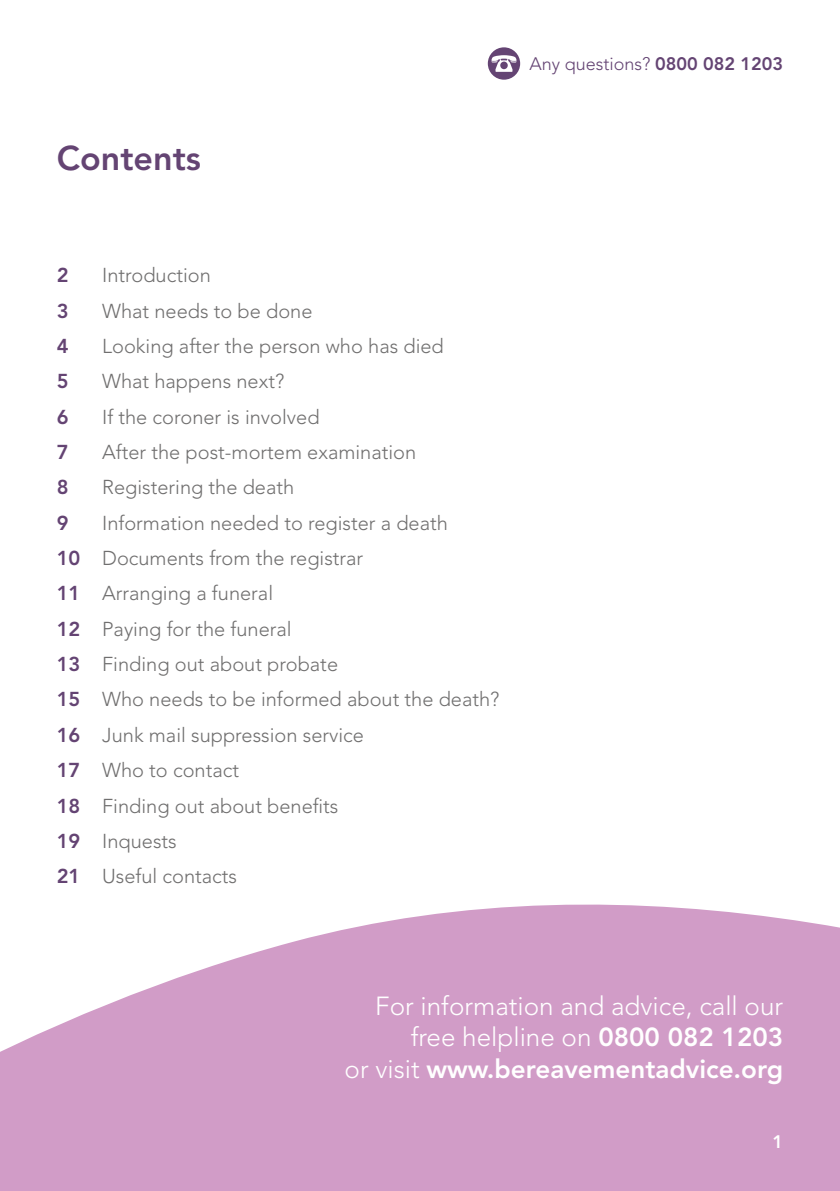
<style>
.page{position:relative;width:840px;height:1191px;background:#fff}
.page>*{position:absolute;margin:0;border:0;box-sizing:border-box;transform-origin:0 0}
.t1{font:800 34px "Avenir LT Std";color:#644473}
.t2{font:300 26px/31.2px "Avenir LT Std";color:#fff;text-align:right}
.t3{font:300 20px/35.4px "Avenir LT Std";color:#706f6f}
.t4{font:800 20px "Avenir LT Std";color:#644473}
.t5{font:300 18px "Avenir";color:#644473}
.t6{font:800 18px "Avenir LT Std";color:#fff}
.s1{font-family:"Avenir LT Std";font-weight:800}
.s2{font-weight:800;color:#644473}
.s3{font-weight:800}
</style>
<div class="page">
<div style="left:487px;top:47px;width:33px;height:33px;background:#644473;border-radius:50%"></div>
<svg style="left:491px;top:55px;width:25px;height:17px"></svg>
<svg style="left:0;top:904px;width:839px;height:287px;background:#d7a8ce"></svg>
<h1 class="t1" style="left:57px;top:138px;width:146px">Contents</h1>
<p class="t5" style="left:529px;top:54px;width:255px">Any questions? <span class="s1">0800 082 1203</span></p>
<p class="t4" style="left:57px;top:263px;width:13px">2</p>
<p class="t3" style="left:102px;top:258px;width:110px">Introduction</p>
<p class="t4" style="left:57px;top:299px;width:13px">3</p>
<p class="t3" style="left:102px;top:293px;width:212px">What needs to be done</p>
<p class="t4" style="left:57px;top:334px;width:13px">4</p>
<p class="t3" style="left:102px;top:328px;width:343px">Looking after the person who has died</p>
<p class="t4" style="left:57px;top:369px;width:13px">5</p>
<p class="t3" style="left:102px;top:364px;width:183px">What happens next?</p>
<p class="t4" style="left:57px;top:405px;width:13px">6</p>
<p class="t3" style="left:102px;top:399px;width:219px">If the coroner is involved</p>
<p class="t4" style="left:57px;top:440px;width:13px">7</p>
<p class="t3" style="left:102px;top:434px;width:315px">After the post-mortem examination</p>
<p class="t4" style="left:57px;top:475px;width:13px">8</p>
<p class="t3" style="left:102px;top:470px;width:193px">Registering the death</p>
<p class="t4" style="left:57px;top:511px;width:13px">9</p>
<p class="t3" style="left:57px;top:505px;width:444px;text-indent:45px">Information needed to register a death<br><span class="s2">10</span> Documents from the registrar<br><span class="s2">11</span> Arranging a funeral<br><span class="s2">12</span> Paying for the funeral<br><span class="s2">13</span> Finding out about probate<br><span class="s2">15</span> Who needs to be informed about the death?<br><span class="s2">16</span> Junk mail suppression service<br><span class="s2">17</span> Who to contact<br><span class="s2">18</span> Finding out about benefits<br><span class="s2">19</span> Inquests<br><span class="s2">21</span> Useful contacts</p>
<h2 class="t2" style="left:344px;top:990px;width:440px">For information and advice, call our free helpline on <span class="s3">0800 082 1203<br></span>or visit <span class="s3">www.bereavementadvice.org</span></h2>
<p class="t6" style="left:772px;top:1131px;width:12px">1</p>
</div>
